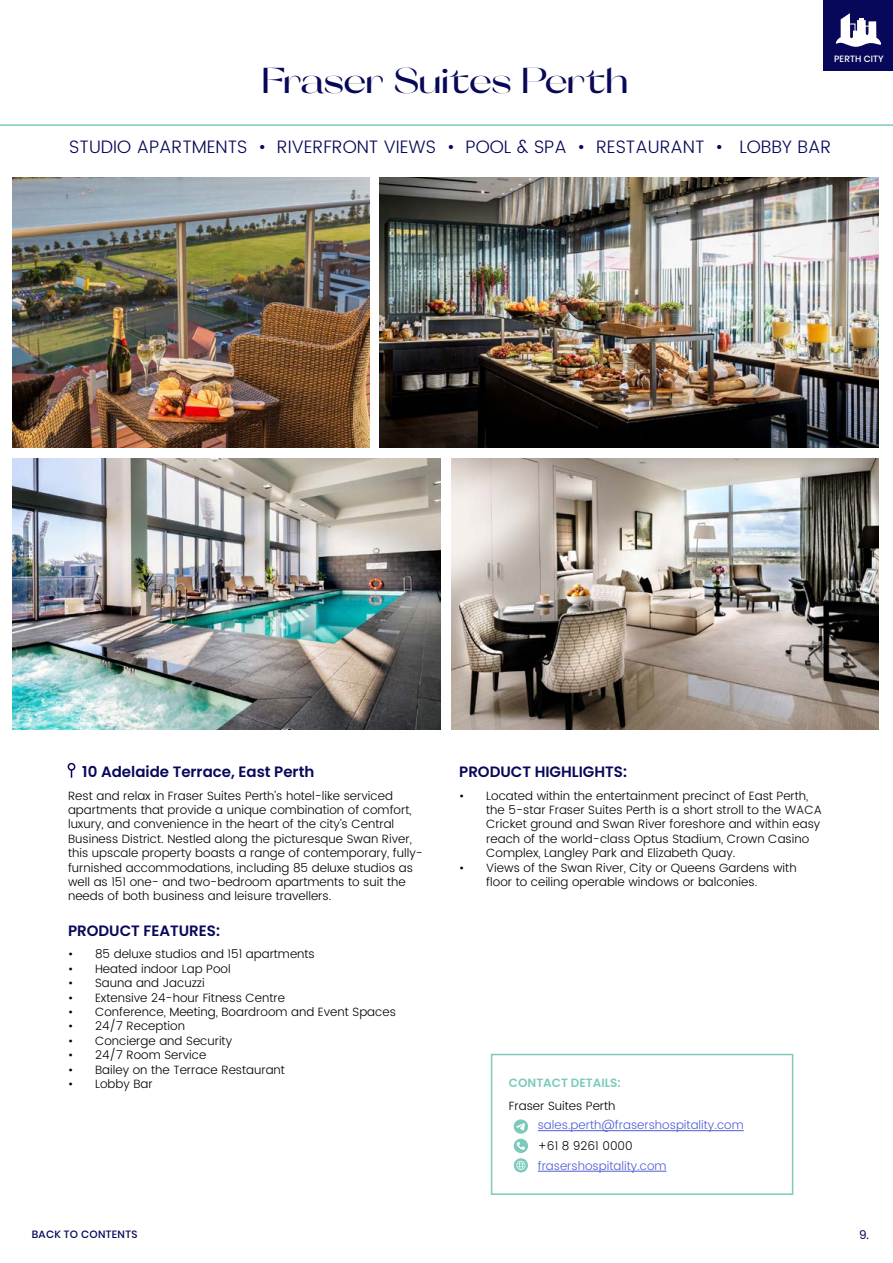
<style>
.page{position:relative;width:893px;height:1263px;background:#fff}
.page>*{position:absolute;margin:0;border:0;box-sizing:border-box;transform-origin:0 0}
.t1{font:500 expanded 36px "Orelo";color:#08085a}
.t2{font:300 18px "Poppins";color:#080859}
.t3{font:600 15px "Poppins";color:#08085a}
.t4{font:300 12px/14.4px "Poppins";color:#000}
.t5{font:300 12px "Poppins";color:#4f5cd6}
.t6{font:600 12px "Poppins";color:#7dcabc}
.t7{font:12px "Poppins";color:#05085a}
.t8{font:500 10.5px "Poppins";letter-spacing:.03em;color:#05085a}
.t9{font:500 9px "Poppins";letter-spacing:.02em;color:#fff}
</style>
<div class="page">
<div style="left:491px;top:1054px;width:302px;height:141px;border:2px solid #7dcabc"></div>
<hr style="left:538px;top:1130px;width:206px;height:1px;background:#4f5cd6">
<hr style="left:538px;top:1171px;width:128px;height:1px;background:#4f5cd6">
<svg style="left:514px;top:1119px;width:14px;height:53px"></svg>
<div style="left:68px;top:763px;width:7px;height:8px;border:2px solid #08085a;border-radius:50%"></div>
<div style="left:824px;top:0;width:69px;height:71px;background:#08085a"></div>
<svg style="left:836px;top:13px;width:45px;height:34px"></svg>
<hr style="left:0;top:124px;width:893px;height:2px;background:#7dcabc">
<img style="left:380px;top:177px;width:498px;height:271px">
<img style="left:13px;top:459px;width:427px;height:271px">
<img style="left:452px;top:459px;width:427px;height:271px">
<img style="left:13px;top:177px;width:356px;height:271px">
<h1 class="t1" style="left:262px;top:60px;width:367px">Fraser Suites Perth</h1>
<p class="t9" style="left:834px;top:54px;width:51px">PERTH CITY</p>
<h2 class="t2" style="left:69px;top:134px;width:763px">STUDIO APARTMENTS • RIVERFRONT VIEWS • POOL &amp; SPA • RESTAURANT • LOBBY BAR</h2>
<p class="t3" style="left:82px;top:763px;width:234px">10 Adelaide Terrace, East Perth</p>
<p class="t4" style="left:68px;top:789px;width:356px">Rest and relax in Fraser Suites Perth’s hotel-like serviced apartments that provide a unique combination of comfort, luxury, and convenience in the heart of the city’s Central Business District. Nestled along the picturesque Swan River, this upscale property boasts a range of contemporary, fully&shy;furnished accommodations, including 85 deluxe studios as well as 151 one- and two-bedroom apartments to suit the needs of both business and leisure travellers.</p>
<p class="t3" style="left:68px;top:922px;width:153px">PRODUCT FEATURES:</p>
<p class="t4" style="left:68px;top:947px;width:248px">• 85 deluxe studios and 151 apartments</p>
<p class="t4" style="left:68px;top:962px;width:164px">• Heated indoor Lap Pool</p>
<p class="t4" style="left:68px;top:976px;width:138px">• Sauna and Jacuzzi</p>
<p class="t4" style="left:68px;top:990px;width:219px">• Extensive 24-hour Fitness Centre</p>
<p class="t4" style="left:68px;top:1005px;width:329px">• Conference, Meeting, Boardroom and Event Spaces</p>
<p class="t4" style="left:68px;top:1019px;width:118px">• 24/7 Reception</p>
<p class="t4" style="left:68px;top:1034px;width:166px">• Concierge and Security</p>
<p class="t4" style="left:68px;top:1048px;width:140px">• 24/7 Room Service</p>
<p class="t4" style="left:68px;top:1062px;width:218px">• Bailey on the Terrace Restaurant</p>
<p class="t4" style="left:68px;top:1077px;width:86px">• Lobby Bar</p>
<p class="t3" style="left:459px;top:763px;width:169px">PRODUCT HIGHLIGHTS:</p>
<p class="t4" style="left:486px;top:789px;width:337px;text-indent:-27px">• Located within the entertainment precinct of East Perth, the 5-star Fraser Suites Perth is a short stroll to the WACA Cricket ground and Swan River foreshore and within easy reach of the world-class Optus Stadium, Crown Casino Complex, Langley Park and Elizabeth Quay.</p>
<p class="t4" style="left:486px;top:861px;width:312px;text-indent:-27px">• Views of the Swan River, City or Queens Gardens with floor to ceiling operable windows or balconies.</p>
<p class="t6" style="left:509px;top:1076px;width:113px">CONTACT DETAILS:</p>
<p class="t4" style="left:509px;top:1099px;width:108px">Fraser Suites Perth</p>
<p class="t5" style="left:538px;top:1116px;width:208px">sales.perth@frasershospitality.com</p>
<p class="t4" style="left:538px;top:1139px;width:97px">+61 8 9261 0000</p>
<p class="t5" style="left:538px;top:1157px;width:130px">frasershospitality.com</p>
<p class="t8" style="left:32px;top:1228px;width:107px">BACK TO CONTENTS</p>
<p class="t7" style="left:859px;top:1228px;width:12px">9.</p>
</div>
